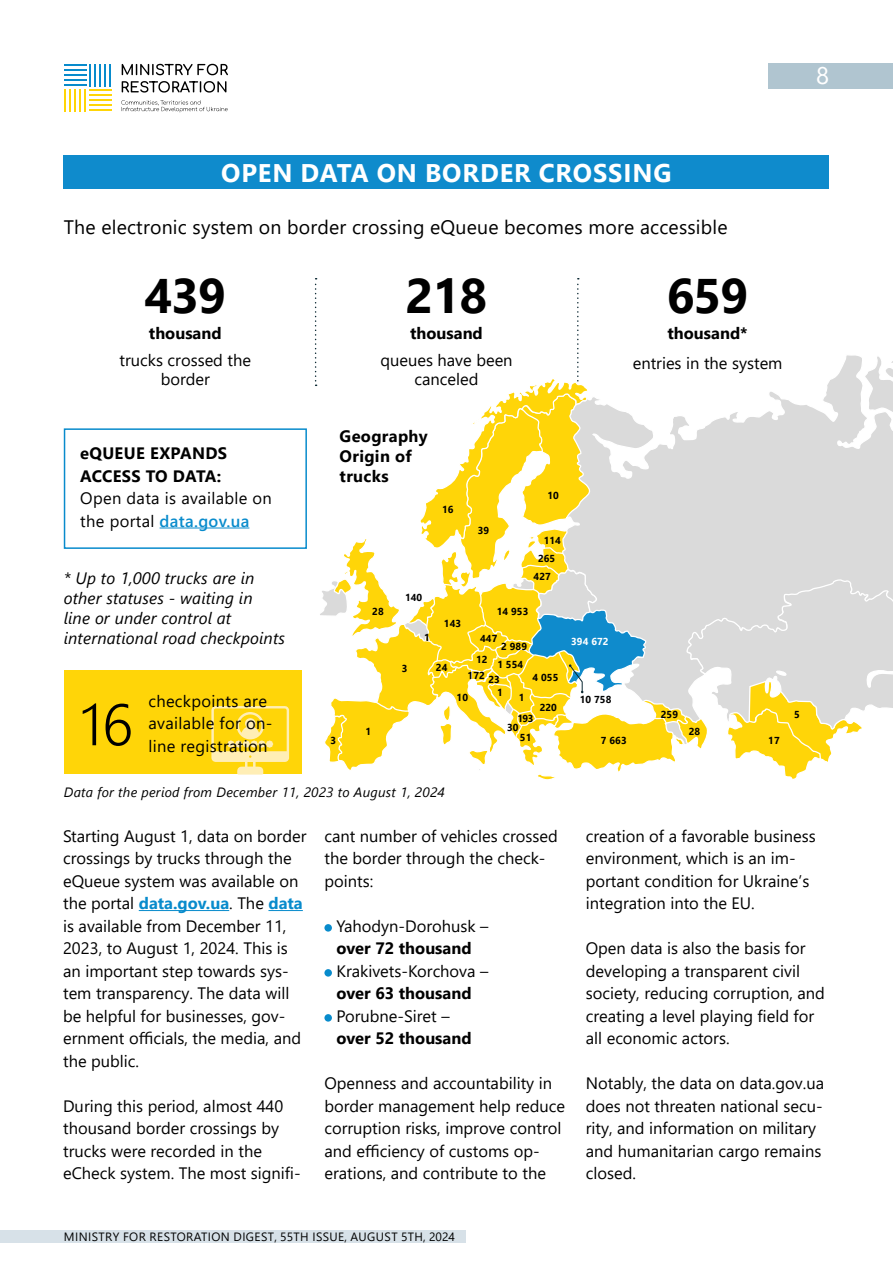
<style>
.page{position:relative;width:893px;height:1263px;background:#fff}
.page>*{position:absolute;margin:0;border:0;box-sizing:border-box;transform-origin:0 0}
.t1{font:300 58.5px "Segoe UI";color:#000}
.t2{font:700 48.45px "Segoe UI";letter-spacing:-.02em;color:#000}
.t3{font:700 25.5px "Segoe UI";letter-spacing:.035em;color:#fff}
.t4{font:24px "Segoe UI";color:#fff}
.t5{font:19.5px "Segoe UI";letter-spacing:.01em;color:#000}
.t6{font:16.5px/22.5px "Segoe UI";color:#000}
.t7{font:italic 16.5px/19.8px "Segoe UI";letter-spacing:.01em;color:#000}
.t8{font:16.5px/22.5px "Segoe UI";letter-spacing:.02em;color:#000}
.t9{font:700 16.5px "Segoe UI";color:#000}
.t10{font:700 16.5px/19.8px "Segoe UI";letter-spacing:.02em;color:#000}
.t11{font:italic 13.5px "Segoe UI";letter-spacing:.02em;color:#000}
.t12{font:12px "Segoe UI";letter-spacing:.035em;color:#000}
.t13{font:700 10.05px/10.9px "Segoe UI";letter-spacing:.01em;color:#000}
.t14{font:700 10.05px "Segoe UI";letter-spacing:.01em;color:#fff}
.s1{font-weight:600;color:#088bcc}
.s2{font-weight:700;color:#088bcc}
</style>
<div class="page">
<div style="left:0;top:1230px;width:465px;height:12px;background:#d7e1e8"></div>
<div style="left:768px;top:64px;width:125px;height:25px;background:#b0c5d0"></div>
<hr style="left:64px;top:64px;width:22px;height:2px;background:#088bcc">
<hr style="left:64px;top:84px;width:22px;height:2px;background:#088bcc">
<hr style="left:64px;top:74px;width:22px;height:2px;background:#088bcc">
<hr style="left:64px;top:79px;width:22px;height:2px;background:#088bcc">
<hr style="left:64px;top:69px;width:22px;height:2px;background:#088bcc">
<hr style="left:109px;top:64px;width:2px;height:22px;background:#088bcc">
<hr style="left:89px;top:64px;width:2px;height:22px;background:#088bcc">
<hr style="left:99px;top:64px;width:2px;height:22px;background:#088bcc">
<hr style="left:94px;top:64px;width:2px;height:22px;background:#088bcc">
<hr style="left:104px;top:64px;width:2px;height:22px;background:#088bcc">
<hr style="left:89px;top:109px;width:22px;height:2px;background:#ffd508">
<hr style="left:89px;top:89px;width:22px;height:2px;background:#ffd508">
<hr style="left:89px;top:99px;width:22px;height:2px;background:#ffd508">
<hr style="left:89px;top:94px;width:22px;height:2px;background:#ffd508">
<hr style="left:89px;top:104px;width:22px;height:2px;background:#ffd508">
<hr style="left:64px;top:89px;width:2px;height:22px;background:#ffd508">
<hr style="left:84px;top:89px;width:2px;height:22px;background:#ffd508">
<hr style="left:74px;top:89px;width:2px;height:22px;background:#ffd508">
<hr style="left:79px;top:89px;width:2px;height:22px;background:#ffd508">
<hr style="left:69px;top:89px;width:2px;height:22px;background:#ffd508">
<svg style="left:121px;top:100px;width:107px;height:12px"></svg>
<svg style="left:122px;top:64px;width:106px;height:11px"></svg>
<svg style="left:122px;top:81px;width:104px;height:12px"></svg>
<div style="left:65px;top:671px;width:237px;height:103px;background:#ffd508"></div>
<svg style="left:211px;top:706px;width:78px;height:68px"></svg>
<div style="left:64px;top:156px;width:765px;height:33px;background:#0f8bcc"></div>
<hr style="left:160px;top:527px;width:89px;height:1px;background:#088bcc">
<div style="left:64px;top:428px;width:243px;height:121px;border:2px solid #088bcc"></div>
<svg style="left:315px;top:278px;width:578px;height:502px"></svg>
<hr style="left:139px;top:910px;width:90px;height:1px;background:#088bcc">
<hr style="left:268px;top:910px;width:35px;height:1px;background:#088bcc">
<div style="left:324px;top:924px;width:8px;height:8px;background:#088bcc;border-radius:50%"></div>
<div style="left:324px;top:969px;width:8px;height:8px;background:#088bcc;border-radius:50%"></div>
<div style="left:324px;top:1014px;width:8px;height:8px;background:#088bcc;border-radius:50%"></div>
<h3 class="t4" style="left:816px;top:53px;width:14px">8</h3>
<h3 class="t3" style="left:221px;top:148px;width:452px">OPEN DATA ON BORDER CROSSING</h3>
<p class="t5" style="left:64px;top:209px;width:665px">The electronic system on border crossing eQueue becomes more accessible</p>
<h2 class="t2" style="left:144px;top:250px;width:83px">439</h2>
<p class="t9" style="left:149px;top:317px;width:74px">thousand</p>
<h2 class="t2" style="left:406px;top:250px;width:83px">218</h2>
<p class="t9" style="left:410px;top:317px;width:74px">thousand</p>
<h2 class="t2" style="left:667px;top:250px;width:83px">659</h2>
<p class="t9" style="left:667px;top:317px;width:82px">thousand*</p>
<p class="t6" style="left:120px;top:348px;width:133px;line-height:19.8px;text-align:center">trucks crossed the border</p>
<p class="t6" style="left:380px;top:348px;width:134px;line-height:19.8px;text-align:center">queues have been canceled</p>
<p class="t6" style="left:633px;top:350px;width:151px">entries in the system</p>
<p class="t10" style="left:80px;top:441px;width:148px;line-height:22.5px">eQUEUE EXPANDS<br>ACCESS TO DATA:</p>
<p class="t8" style="left:80px;top:485px;width:193px">Open data is available on the portal <span class="s1">data.gov.ua</span></p>
<p class="t7" style="left:64px;top:566px;width:223px">* Up to 1,000 trucks are in other statuses - waiting in<br>line or under control at international road checkpoints</p>
<h1 class="t1" style="left:80px;top:669px;width:54px">16</h1>
<p class="t8" style="left:148px;top:688px;width:125px">checkpoints are available for on&shy;line registration</p>
<p class="t10" style="left:340px;top:425px;width:90px">Geography<br>Origin of trucks</p>
<p class="t13" style="left:331px;top:734px;width:7px">3</p>
<p class="t13" style="left:372px;top:605px;width:13px">28</p>
<p class="t13" style="left:405px;top:592px;width:19px">140</p>
<p class="t13" style="left:402px;top:662px;width:7px">3</p>
<p class="t13" style="left:424px;top:631px;width:7px">1</p>
<p class="t13" style="left:365px;top:725px;width:7px">1</p>
<p class="t13" style="left:442px;top:503px;width:13px">16</p>
<p class="t13" style="left:444px;top:617px;width:19px">143</p>
<p class="t13" style="left:478px;top:524px;width:13px">39</p>
<p class="t13" style="left:547px;top:489px;width:13px">10</p>
<p class="t13" style="left:544px;top:534px;width:19px">114</p>
<p class="t13" style="left:538px;top:552px;width:19px">265</p>
<p class="t13" style="left:534px;top:570px;width:19px">427</p>
<p class="t13" style="left:497px;top:605px;width:33px">14 953</p>
<p class="t13" style="left:501px;top:640px;width:27px">2 989</p>
<p class="t13" style="left:480px;top:632px;width:19px">447</p>
<p class="t13" style="left:436px;top:661px;width:13px">24</p>
<p class="t13" style="left:468px;top:658px;width:57px;text-indent:9px">12 1 554<br>172 23</p>
<p class="t13" style="left:497px;top:686px;width:7px">1</p>
<p class="t13" style="left:519px;top:691px;width:7px">1</p>
<p class="t13" style="left:457px;top:691px;width:13px">10</p>
<p class="t13" style="left:532px;top:671px;width:27px">4 055</p>
<p class="t13" style="left:540px;top:701px;width:19px">220</p>
<p class="t13" style="left:517px;top:712px;width:18px">193</p>
<p class="t13" style="left:507px;top:721px;width:13px">30</p>
<p class="t13" style="left:520px;top:732px;width:13px">51</p>
<p class="t14" style="left:571px;top:632px;width:39px">394 672</p>
<p class="t13" style="left:580px;top:693px;width:33px">10 758</p>
<p class="t13" style="left:601px;top:734px;width:27px">7 663</p>
<p class="t11" style="left:64px;top:779px;width:382px">Data for the period from December 11, 2023 to August 1, 2024</p>
<p class="t13" style="left:661px;top:708px;width:19px">259</p>
<p class="t13" style="left:689px;top:725px;width:13px">28</p>
<p class="t13" style="left:768px;top:734px;width:13px">17</p>
<p class="t13" style="left:794px;top:708px;width:7px">5</p>
<p class="t6" style="left:63px;top:823px;width:245px">Starting August 1, data on border crossings by trucks through the eQueue system was available on the portal <span class="s2">data.gov.ua</span>. The <span class="s2">data </span>is available from December 11,<br>2023, to August 1, 2024. This is an important step towards sys&shy;tem transparency. The data will be helpful for businesses, gov&shy;ernment officials, the media, and the public.</p>
<p class="t6" style="left:63px;top:1093px;width:239px">During this period, almost 440 thousand border crossings by trucks were recorded in the eCheck system. The most signifi-</p>
<p class="t6" style="left:324px;top:823px;width:235px">cant number of vehicles crossed the border through the check&shy;points:</p>
<p class="t6" style="left:336px;top:913px;width:154px">Yahodyn-Dorohusk –</p>
<p class="t9" style="left:336px;top:933px;width:137px">over 72 thousand</p>
<p class="t6" style="left:336px;top:958px;width:153px">Krakivets-Korchova –</p>
<p class="t9" style="left:336px;top:978px;width:137px">over 63 thousand</p>
<p class="t6" style="left:336px;top:1003px;width:115px">Porubne-Siret –</p>
<p class="t9" style="left:336px;top:1023px;width:137px">over 52 thousand</p>
<p class="t6" style="left:324px;top:1070px;width:242px">Openness and accountability in border management help reduce corruption risks, improve control and efficiency of customs op&shy;erations, and contribute to the</p>
<p class="t12" style="left:64px;top:1225px;width:392px">MINISTRY FOR RESTORATION DIGEST, 55TH ISSUE, AUGUST 5TH, 2024</p>
<p class="t6" style="left:586px;top:823px;width:231px">creation of a favorable business environment, which is an im&shy;portant condition for Ukraine’s integration into the EU.</p>
<p class="t6" style="left:586px;top:935px;width:241px">Open data is also the basis for developing a transparent civil society, reducing corruption, and creating a level playing field for all economic actors.</p>
<p class="t6" style="left:586px;top:1070px;width:240px">Notably, the data on data.gov.ua does not threaten national secu&shy;rity, and information on military and humanitarian cargo remains closed.</p>
</div>
